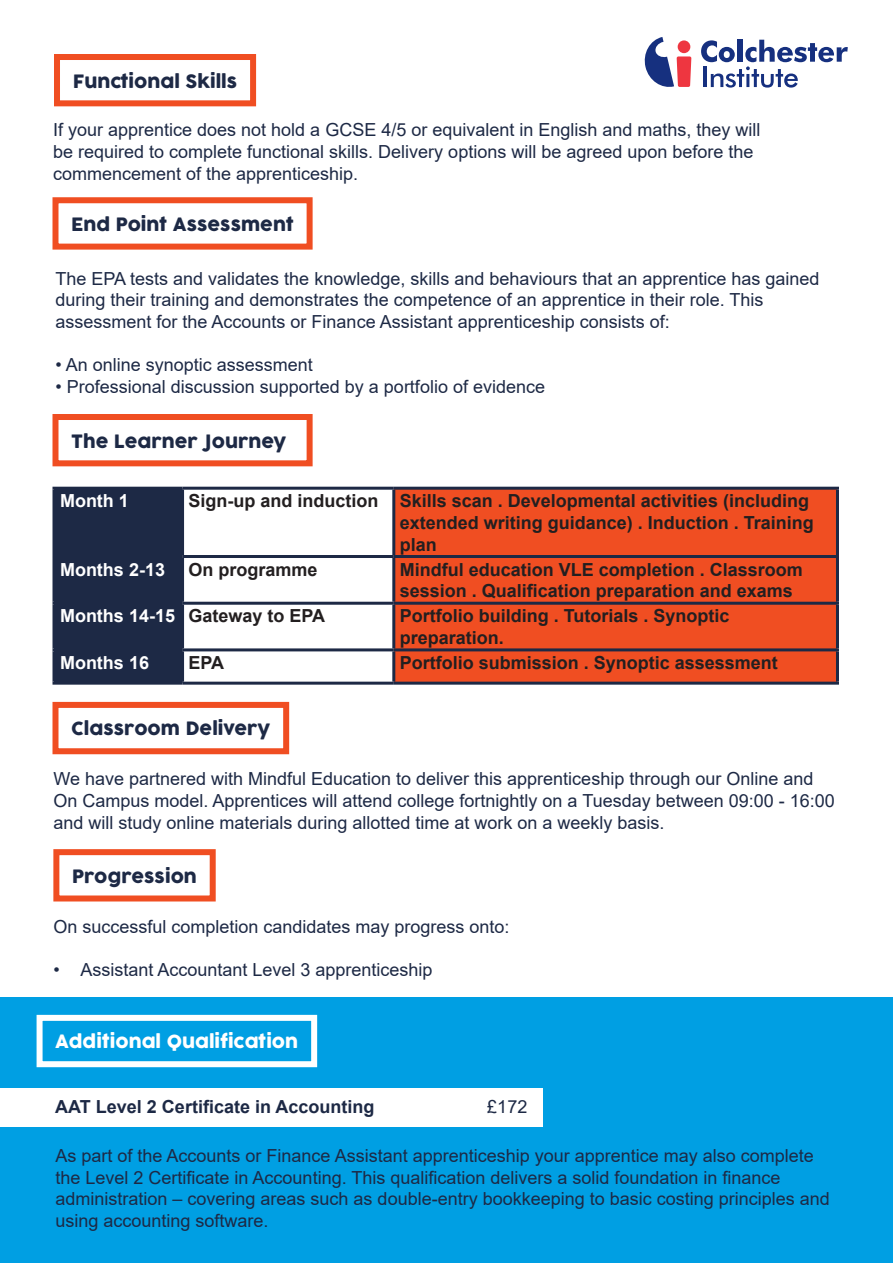
<style>
.page{position:relative;width:893px;height:1263px;background:#fff}
.page>*{position:absolute;margin:0;border:0;box-sizing:border-box;transform-origin:0 0}
.t1{font:18px/21.6px "Arial";color:#1d2945}
.t2{font:700 18px/21.6px "Arial";color:#231f20}
.t3{font:18px "Cocogoose";color:#1d2945}
.t4{font:700 18px "Arial";color:#fff}
.t5{font:700 18px "Arial";color:#1d2945}
.t6{font:18px "Cocogoose";color:#fff}
</style>
<div class="page">
<div style="left:0;top:997px;width:893px;height:266px;background:#009fe3"></div>
<div style="left:0;top:1087px;width:542px;height:39px;background:#fff"></div>
<div style="left:54px;top:54px;width:202px;height:52px;border:6px solid #f04e22"></div>
<div style="left:52px;top:197px;width:261px;height:53px;border:6px solid #f04e22"></div>
<div style="left:52px;top:414px;width:261px;height:52px;border:6px solid #f04e22"></div>
<div style="left:53px;top:849px;width:163px;height:52px;border:6px solid #f04e22"></div>
<div style="left:56px;top:490px;width:125px;height:192px;background:#1d2945"></div>
<div style="left:395px;top:490px;width:441px;height:192px;background:#f04e22"></div>
<hr style="left:52px;top:487px;width:131px;height:3px;background:#1d2945">
<svg style="left:52px;top:490px;width:4px;height:65px"></svg>
<hr style="left:183px;top:487px;width:211px;height:3px;background:#1d2945">
<hr style="left:181px;top:490px;width:3px;height:65px;background:#1d2945">
<hr style="left:394px;top:487px;width:445px;height:3px;background:#1d2945">
<hr style="left:392px;top:490px;width:3px;height:65px;background:#1d2945">
<hr style="left:836px;top:490px;width:3px;height:65px;background:#1d2945">
<hr style="left:52px;top:555px;width:131px;height:3px;background:#1d2945">
<svg style="left:52px;top:558px;width:4px;height:44px"></svg>
<hr style="left:183px;top:555px;width:211px;height:3px;background:#1d2945">
<hr style="left:181px;top:558px;width:3px;height:44px;background:#1d2945">
<hr style="left:394px;top:555px;width:445px;height:3px;background:#1d2945">
<hr style="left:392px;top:558px;width:3px;height:44px;background:#1d2945">
<hr style="left:836px;top:558px;width:3px;height:44px;background:#1d2945">
<hr style="left:52px;top:602px;width:131px;height:3px;background:#1d2945">
<svg style="left:52px;top:605px;width:4px;height:43px"></svg>
<hr style="left:183px;top:602px;width:211px;height:3px;background:#1d2945">
<hr style="left:181px;top:605px;width:3px;height:43px;background:#1d2945">
<hr style="left:394px;top:602px;width:445px;height:3px;background:#1d2945">
<hr style="left:392px;top:605px;width:3px;height:43px;background:#1d2945">
<hr style="left:836px;top:605px;width:3px;height:43px;background:#1d2945">
<hr style="left:52px;top:648px;width:131px;height:3px;background:#1d2945">
<svg style="left:52px;top:651px;width:4px;height:31px"></svg>
<hr style="left:183px;top:648px;width:211px;height:3px;background:#1d2945">
<hr style="left:181px;top:651px;width:3px;height:31px;background:#1d2945">
<hr style="left:394px;top:648px;width:445px;height:3px;background:#1d2945">
<hr style="left:392px;top:651px;width:3px;height:31px;background:#1d2945">
<hr style="left:836px;top:651px;width:3px;height:31px;background:#1d2945">
<hr style="left:52px;top:682px;width:131px;height:3px;background:#1d2945">
<hr style="left:183px;top:682px;width:211px;height:3px;background:#1d2945">
<hr style="left:394px;top:682px;width:445px;height:3px;background:#1d2945">
<div style="left:37px;top:1015px;width:280px;height:52px;border:6px solid #fff"></div>
<div style="left:52px;top:702px;width:237px;height:52px;border:6px solid #f04e22"></div>
<svg style="left:701px;top:40px;width:147px;height:48px"></svg>
<svg style="left:645px;top:37px;width:46px;height:50px"></svg>
<p class="t3" style="left:73px;top:69px;width:166px">Functional Skills</p>
<p class="t1" style="left:53px;top:119px;width:709px">If your apprentice does not hold a GCSE 4/5 or equivalent in English and maths, they will be required to complete functional skills. Delivery options will be agreed upon before the commencement of the apprenticeship.</p>
<p class="t3" style="left:71px;top:212px;width:224px">End Point Assessment</p>
<p class="t1" style="left:56px;top:267px;width:766px">The EPA tests and validates the knowledge, skills and behaviours that an apprentice has gained during their training and demonstrates the competence of an apprentice in their role. This assessment for the Accounts or Finance Assistant apprenticeship consists of:</p>
<p class="t1" style="left:56px;top:354px;width:259px">• An online synoptic assessment</p>
<p class="t1" style="left:56px;top:375px;width:491px">• Professional discussion supported by a portfolio of evidence</p>
<p class="t3" style="left:71px;top:428px;width:217px">The Learner Journey</p>
<p class="t4" style="left:60px;top:488px;width:70px">Month 1</p>
<p class="t2" style="left:189px;top:490px;width:192px">Sign-up and induction</p>
<p class="t2" style="left:400px;top:490px;width:416px">Skills scan . Developmental activities (including extended writing guidance) . Induction . Training plan</p>
<p class="t4" style="left:60px;top:557px;width:107px">Months 2-13</p>
<p class="t2" style="left:189px;top:559px;width:131px">On programme</p>
<p class="t2" style="left:400px;top:559px;width:405px">Mindful education VLE completion . Classroom session . Qualification preparation and exams</p>
<p class="t4" style="left:60px;top:603px;width:117px">Months 14-15</p>
<p class="t2" style="left:189px;top:605px;width:138px">Gateway to EPA</p>
<p class="t2" style="left:400px;top:605px;width:331px">Portfolio building . Tutorials . Synoptic preparation.</p>
<p class="t4" style="left:60px;top:650px;width:91px">Months 16</p>
<p class="t2" style="left:189px;top:652px;width:37px">EPA</p>
<p class="t2" style="left:400px;top:652px;width:380px">Portfolio submission . Synoptic assessment</p>
<p class="t3" style="left:71px;top:716px;width:201px">Classroom Delivery</p>
<p class="t1" style="left:53px;top:768px;width:783px">We have partnered with Mindful Education to deliver this apprenticeship through our Online and<br>On Campus model. Apprentices will attend college fortnightly on a Tuesday between 09:00 - 16:00 and will study online materials during allotted time at work on a weekly basis.</p>
<p class="t3" style="left:72px;top:864px;width:126px">Progression</p>
<p class="t1" style="left:53px;top:915px;width:458px">On successful completion candidates may progress onto:</p>
<p class="t1" style="left:53px;top:959px;width:381px">• Assistant Accountant Level 3 apprenticeship</p>
<p class="t6" style="left:55px;top:1029px;width:244px">Additional Qualification</p>
<p class="t5" style="left:55px;top:1094px;width:321px">AAT Level 2 Certificate in Accounting</p>
<p class="t1" style="left:487px;top:1096px;width:42px">£172</p>
<p class="t1" style="left:56px;top:1145px;width:776px">As part of the Accounts or Finance Assistant apprenticeship your apprentice may also complete the Level 2 Certificate in Accounting. This qualification delivers a solid foundation in finance administration – covering areas such as double-entry bookkeeping to basic costing principles and using accounting software.</p>
</div>
